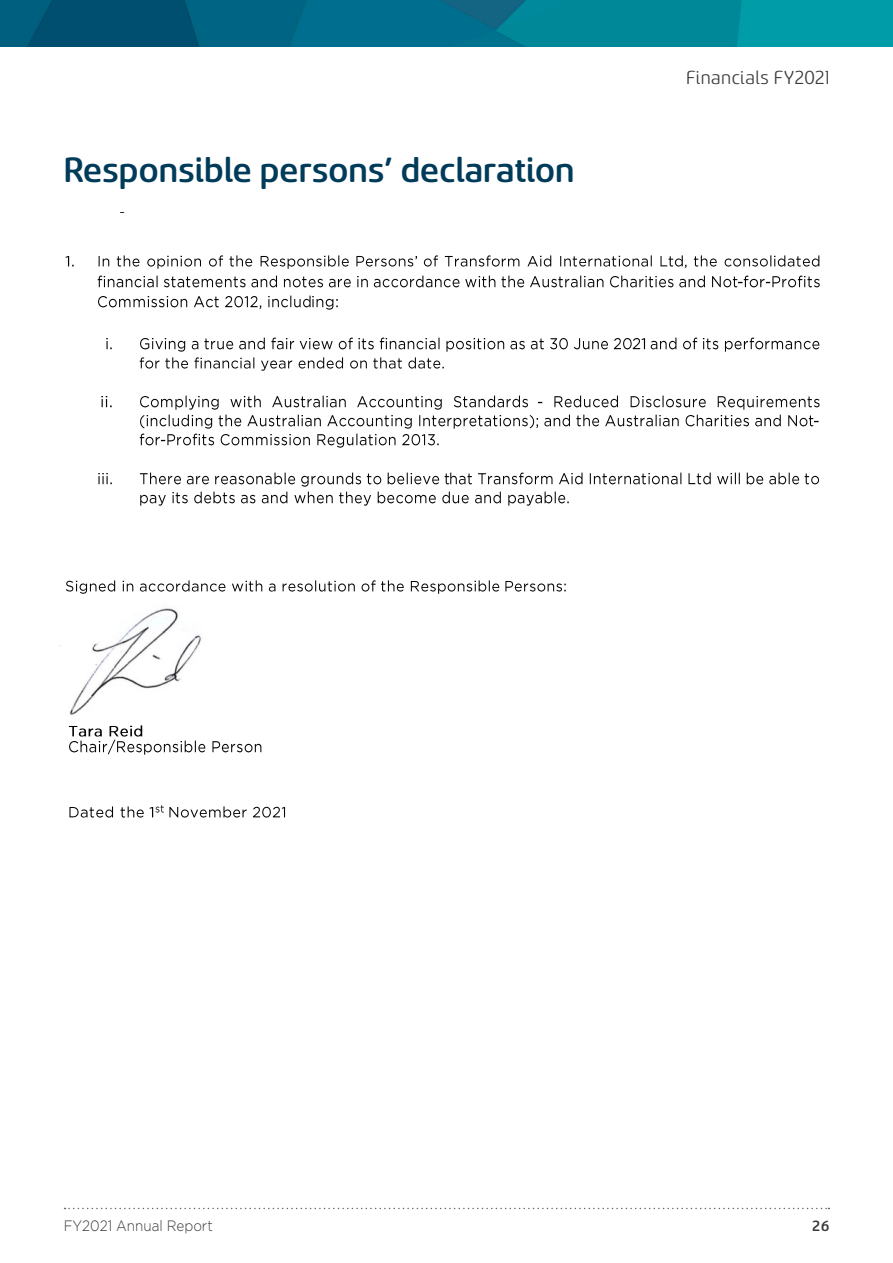
<style>
.page{position:relative;width:893px;height:1263px;background:#fff}
.page>*{position:absolute;margin:0;border:0;box-sizing:border-box;transform-origin:0 0}
.FR_A_head{font:500 39px "Sancoale Softened";letter-spacing:.005em;color:#003b5a}
.t1{font:21px "Sancoale Softened";letter-spacing:.02em;color:#393938}
.t2{font:500 16.5px "Sancoale Softened";color:#393938}
.t3{font:300 15px "Gotham";color:#393938;scale:.9 1}
</style>
<div class="page">
<img style="left:0;top:0;width:893px;height:47px">
<img style="left:66px;top:256px;width:8px;height:11px">
<img style="left:98px;top:255px;width:251px;height:14px">
<img style="left:356px;top:256px;width:68px;height:11px">
<img style="left:424px;top:255px;width:244px;height:12px">
<img style="left:668px;top:256px;width:6px;height:11px">
<img style="left:674px;top:255px;width:9px;height:12px">
<img style="left:684px;top:255px;width:136px;height:14px">
<img style="left:97px;top:275px;width:723px;height:13px">
<img style="left:738px;top:275px;width:12px;height:13px">
<img style="left:765px;top:275px;width:12px;height:13px">
<img style="left:98px;top:295px;width:213px;height:14px">
<img style="left:312px;top:296px;width:22px;height:14px">
<img style="left:106px;top:338px;width:6px;height:12px">
<img style="left:140px;top:337px;width:492px;height:15px">
<img style="left:632px;top:338px;width:9px;height:12px">
<img style="left:641px;top:337px;width:179px;height:15px">
<img style="left:139px;top:357px;width:305px;height:14px">
<img style="left:101px;top:396px;width:11px;height:12px">
<img style="left:140px;top:395px;width:398px;height:15px">
<img style="left:538px;top:401px;width:5px;height:3px">
<img style="left:554px;top:395px;width:266px;height:15px">
<img style="left:140px;top:414px;width:674px;height:15px">
<img style="left:814px;top:420px;width:5px;height:3px">
<img style="left:139px;top:433px;width:300px;height:15px">
<img style="left:161px;top:433px;width:12px;height:15px">
<img style="left:98px;top:473px;width:14px;height:12px">
<img style="left:139px;top:472px;width:310px;height:15px">
<img style="left:449px;top:472px;width:370px;height:13px">
<img style="left:140px;top:491px;width:429px;height:15px">
<img style="left:66px;top:580px;width:434px;height:14px">
<img style="left:505px;top:581px;width:61px;height:11px">
<img style="left:69px;top:725px;width:74px;height:12px">
<img style="left:69px;top:740px;width:39px;height:13px">
<img style="left:108px;top:739px;width:154px;height:16px">
<img style="left:69px;top:806px;width:45px;height:12px">
<img style="left:120px;top:806px;width:30px;height:12px">
<img style="left:150px;top:807px;width:4px;height:11px">
<img style="left:155px;top:805px;width:9px;height:8px">
<img style="left:169px;top:806px;width:117px;height:12px">
<img style="left:60px;top:608px;width:142px;height:107px">
<svg style="left:65px;top:1208px;width:764px;height:1px"></svg>
<p class="FR_A_head" style="left:64px;top:151px;width:512px">Responsible persons’ declaration</p>
<p class="t1" style="left:686px;top:68px;width:145px">Financials FY2021</p>
<p class="t3" style="left:64px;top:1218px;width:167px">FY2021 Annual Report</p>
<p class="t2" style="left:812px;top:1218px;width:19px">26</p>
</div>
